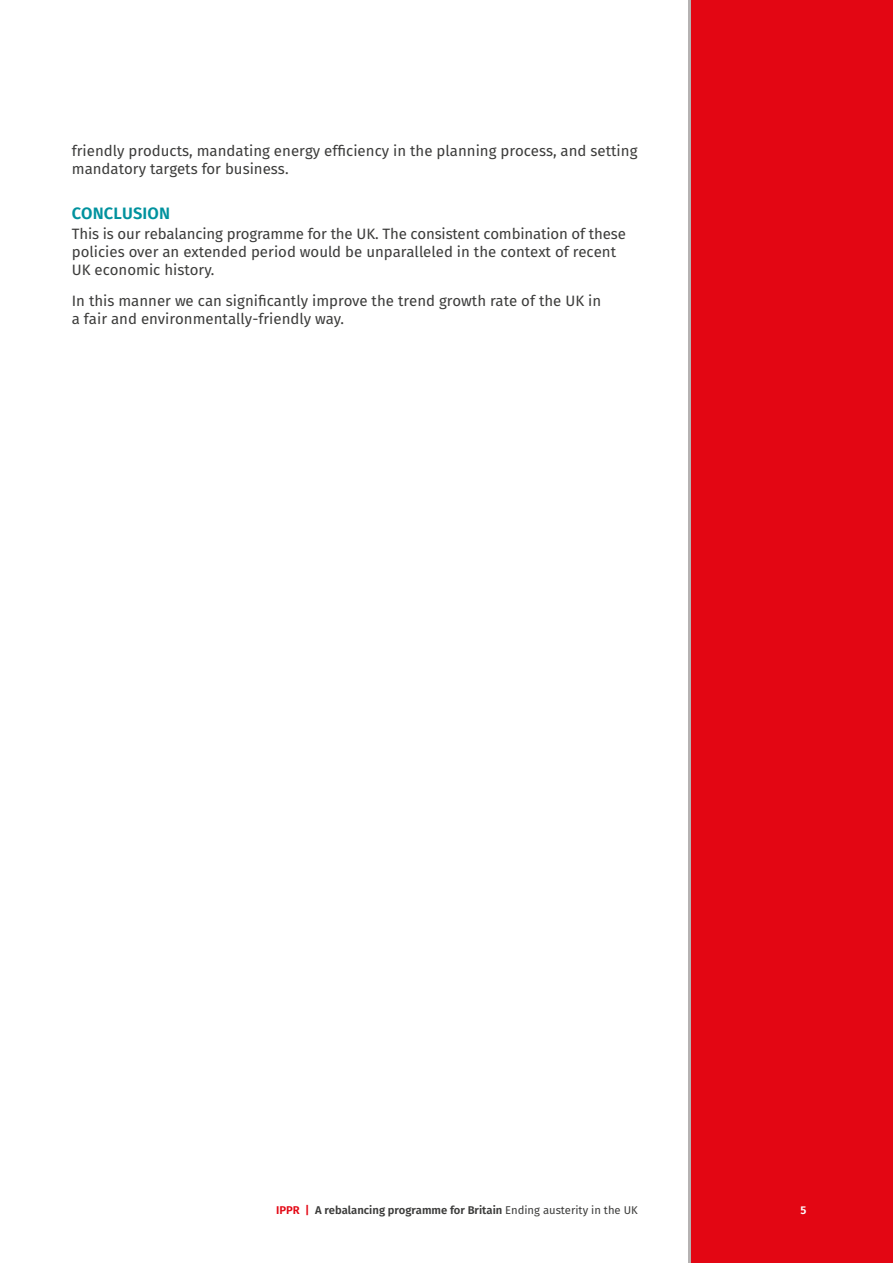
<style>
.page{position:relative;width:893px;height:1263px;background:#fff}
.page>*{position:absolute;margin:0;border:0;box-sizing:border-box;transform-origin:0 0}
.t1{font:600 16.5px "Fira Sans";letter-spacing:.01em;color:#00929e}
.t2{font:15px/18px "Fira Sans";color:#3c3c3b}
.t3{font:600 11.25px "Fira Sans";color:#3c3c3b}
.t4{font:600 11.25px "Fira Sans";color:#fff}
.s1{color:#e30613}
.s2{font-weight:400}
</style>
<div class="page">
<div style="left:688px;top:0;width:205px;height:1263px;background:#e30613"></div>
<p class="t2" style="left:72px;top:142px;width:567px">friendly products, mandating energy efficiency in the planning process, and setting mandatory targets for business.</p>
<p class="t1" style="left:72px;top:202px;width:100px">CONCLUSION</p>
<p class="t2" style="left:72px;top:225px;width:556px">This is our rebalancing programme for the UK. The consistent combination of these policies over an extended period would be unparalleled in the context of recent<br>UK economic history.</p>
<p class="t2" style="left:72px;top:291px;width:531px">In this manner we can significantly improve the trend growth rate of the UK in a fair and environmentally-friendly way.</p>
<p class="t3" style="left:276px;top:1202px;width:363px"><span class="s1">IPPR |</span> A rebalancing programme for Britain <span class="s2">Ending austerity in the UK</span></p>
<p class="t4" style="left:801px;top:1202px;width:7px">5</p>
</div>
